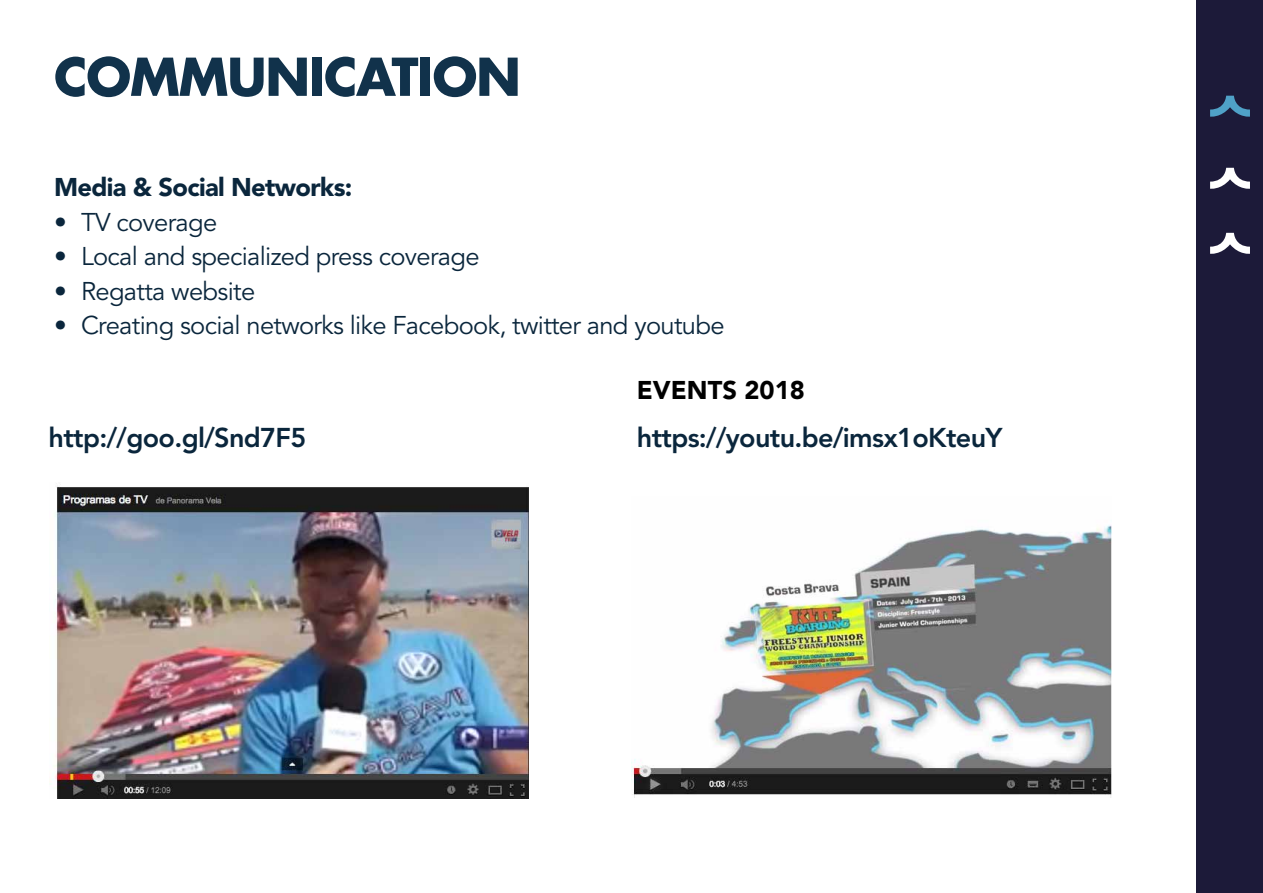
<style>
.page{position:relative;width:1263px;height:893px;background:#fff}
.page>*{position:absolute;margin:0;border:0;box-sizing:border-box;transform-origin:0 0}
.t1{font:700 50.7px "Futura Std";letter-spacing:-.025em;color:#11324b}
.t2{font:800 27px "Avenir LT Std";letter-spacing:-.025em;color:#0a263c}
.t3{font:25.5px "Avenir LT Std";letter-spacing:-.025em;color:#0a263c}
.t4{font:900 25.5px "Avenir LT Std";letter-spacing:-.025em;color:#0a263c}
.t5{font:900 25.5px "Avenir LT Std";color:#000}
</style>
<div class="page">
<div style="left:1196px;top:0;width:67px;height:893px;background:#1c1a39"></div>
<svg style="left:1210px;top:96px;width:40px;height:21px"></svg>
<svg style="left:1210px;top:168px;width:40px;height:21px"></svg>
<img style="left:52px;top:486px;width:476px;height:312px">
<img style="left:631px;top:525px;width:480px;height:272px">
<svg style="left:1210px;top:233px;width:40px;height:21px"></svg>
<h1 class="t1" style="left:54px;top:43px;width:468px">COMMUNICATION</h1>
<p class="t4" style="left:54px;top:172px;width:300px">Media &amp; Social Networks:</p>
<p class="t3" style="left:54px;top:207px;width:165px">• TV coverage</p>
<p class="t3" style="left:54px;top:242px;width:427px">• Local and specialized press coverage</p>
<p class="t3" style="left:54px;top:276px;width:203px">• Regatta website</p>
<p class="t3" style="left:54px;top:311px;width:672px">• Creating social networks like Facebook, twitter and youtube</p>
<p class="t5" style="left:637px;top:375px;width:170px">EVENTS 2018</p>
<p class="t2" style="left:49px;top:421px;width:259px">http://goo.gl/Snd7F5</p>
<p class="t2" style="left:637px;top:421px;width:367px">https://youtu.be/imsx1oKteuY</p>
</div>
